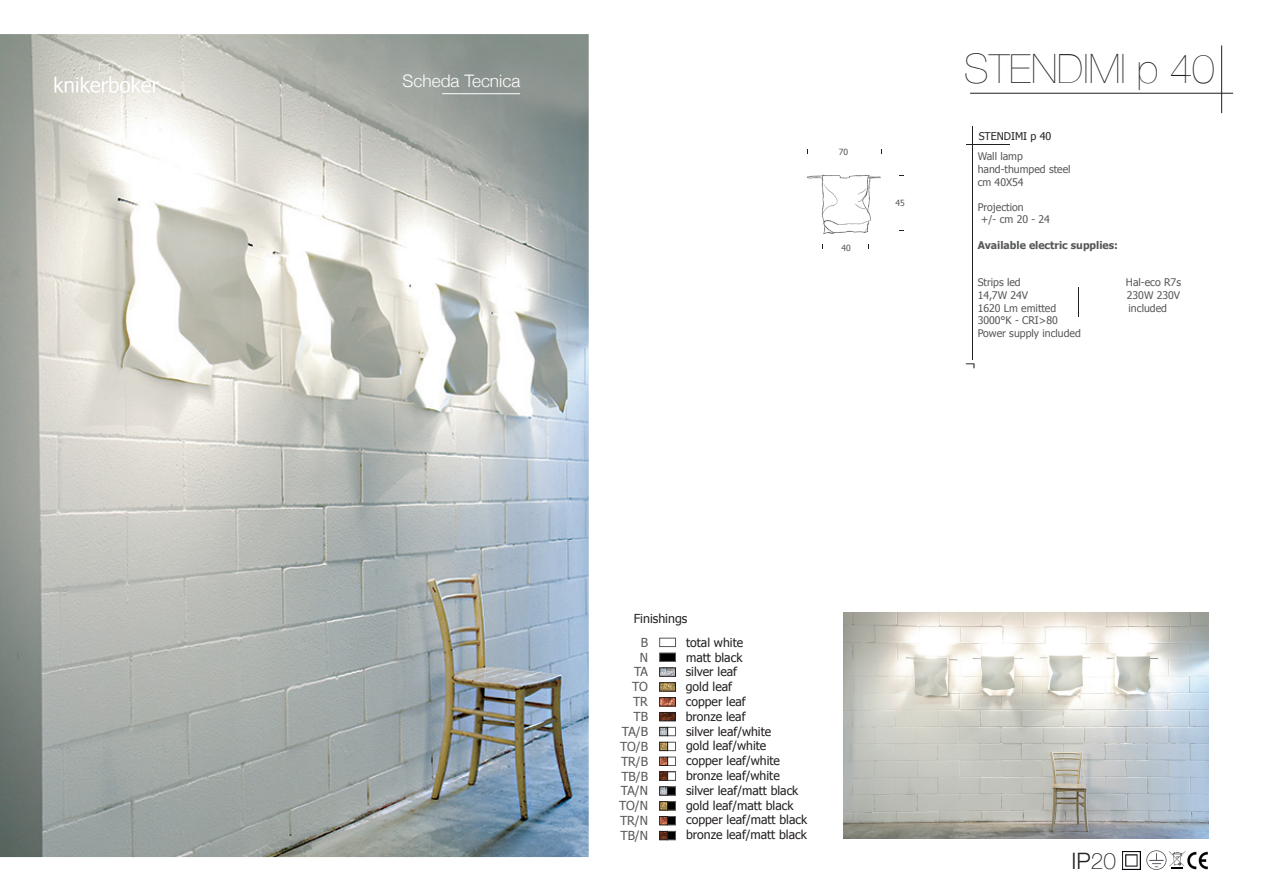
<style>
.page{position:relative;width:1263px;height:893px;background:#fff}
.page>*{position:absolute;margin:0;border:0;box-sizing:border-box;transform-origin:0 0}
.t1{font:200 40.5px "Helvetica Neue";color:#231f20}
.t2{font:300 22.65px "Helvetica Neue";color:#262324}
.t3{font:18px "Minion Pro";color:#231f20}
.t4{font:300 17.25px "Helvetica Neue";color:#fff}
.t5{font:12.45px/14.9px "Tahoma";letter-spacing:-.01em;color:#57585a;text-align:right}
.t6{font:12.45px "Tahoma";color:#262324}
.t7{font:12.3px/14.7px "Tahoma";color:#231f20}
.t8{font:10.65px "Tahoma";color:#262324}
.t9{font:10.5px/12.6px "Tahoma";color:#57585a}
.t10{font:700 10.5px "Tahoma";color:#57585a}
.t11{font:8.55px "Tahoma";color:#57585a}
.s1{font-weight:100}
</style>
<div class="page">
<img style="left:0;top:34px;width:589px;height:823px">
<hr style="left:1221px;top:45px;width:1px;height:68px;background:#231f20">
<hr style="left:970px;top:93px;width:263px;height:1px;background:#231f20">
<img style="left:54px;top:54px;width:104px;height:40px">
<hr style="left:442px;top:93px;width:78px;height:1px;background:#fff">
<div style="left:659px;top:638px;width:17px;height:9px;background:#fff;border:1px solid #57585a"></div>
<div style="left:659px;top:653px;width:17px;height:9px;background:#000;border:1px solid #57585a"></div>
<img style="left:661px;top:670px;width:13px;height:4px">
<div style="left:659px;top:668px;width:17px;height:8px;border:1px solid #231f20"></div>
<img style="left:661px;top:684px;width:13px;height:5px">
<div style="left:659px;top:682px;width:17px;height:9px;border:1px solid #231f20"></div>
<img style="left:661px;top:699px;width:13px;height:5px">
<div style="left:659px;top:697px;width:17px;height:9px;border:1px solid #231f20"></div>
<img style="left:661px;top:714px;width:13px;height:5px">
<div style="left:659px;top:712px;width:17px;height:9px;border:1px solid #231f20"></div>
<img style="left:661px;top:729px;width:5px;height:5px">
<div style="left:667px;top:727px;width:9px;height:9px;background:#fff;border:1px solid #57585a"></div>
<div style="left:659px;top:727px;width:9px;height:9px;border:1px solid #231f20"></div>
<img style="left:661px;top:744px;width:5px;height:5px">
<div style="left:667px;top:742px;width:9px;height:9px;background:#fff;border:1px solid #57585a"></div>
<div style="left:659px;top:742px;width:9px;height:9px;border:1px solid #231f20"></div>
<img style="left:661px;top:759px;width:5px;height:5px">
<div style="left:667px;top:757px;width:9px;height:9px;background:#fff;border:1px solid #57585a"></div>
<div style="left:659px;top:757px;width:9px;height:9px;border:1px solid #231f20"></div>
<img style="left:661px;top:774px;width:5px;height:4px">
<div style="left:667px;top:772px;width:9px;height:8px;background:#fff;border:1px solid #57585a"></div>
<div style="left:659px;top:772px;width:9px;height:8px;border:1px solid #231f20"></div>
<img style="left:661px;top:789px;width:5px;height:4px">
<div style="left:667px;top:787px;width:9px;height:8px;background:#000;border:1px solid #57585a"></div>
<div style="left:659px;top:787px;width:9px;height:8px;border:1px solid #231f20"></div>
<img style="left:661px;top:803px;width:5px;height:5px">
<div style="left:667px;top:801px;width:9px;height:9px;background:#000;border:1px solid #57585a"></div>
<div style="left:659px;top:801px;width:9px;height:9px;border:1px solid #231f20"></div>
<img style="left:661px;top:818px;width:5px;height:5px">
<div style="left:667px;top:816px;width:9px;height:9px;background:#000;border:1px solid #57585a"></div>
<div style="left:659px;top:816px;width:9px;height:9px;border:1px solid #231f20"></div>
<img style="left:661px;top:833px;width:5px;height:5px">
<div style="left:667px;top:831px;width:9px;height:9px;background:#000;border:1px solid #57585a"></div>
<div style="left:659px;top:831px;width:9px;height:9px;border:1px solid #231f20"></div>
<img style="left:1187px;top:852px;width:21px;height:17px">
<img style="left:1147px;top:851px;width:20px;height:19px">
<img style="left:1169px;top:851px;width:16px;height:16px">
<svg style="left:1171px;top:867px;width:12px;height:2px"></svg>
<img style="left:1123px;top:851px;width:18px;height:19px">
<hr style="left:972px;top:126px;width:1px;height:234px;background:#231f20">
<hr style="left:966px;top:144px;width:43px;height:1px;background:#231f20">
<svg style="left:1078px;top:287px;width:1px;height:29px"></svg>
<img style="left:806px;top:174px;width:75px;height:61px">
<img style="left:843px;top:612px;width:366px;height:227px">
<h3 class="t4" style="left:403px;top:67px;width:119px">Scheda Tecnica</h3>
<p class="t11" style="left:839px;top:146px;width:11px">70</p>
<p class="t11" style="left:841px;top:242px;width:11px">40</p>
<p class="t11" style="left:895px;top:197px;width:11px">45</p>
<h1 class="t1" style="left:964px;top:37px;width:252px">STENDIMI p 40</h1>
<p class="t8" style="left:979px;top:129px;width:74px">STENDIMI p 40</p>
<p class="t9" style="left:978px;top:150px;width:94px">Wall lamp hand-thumped steel cm 40X54</p>
<p class="t9" style="left:981px;top:200px;width:71px;text-indent:-3px">Projection<br>+/- cm 20 - 24</p>
<p class="t10" style="left:978px;top:237px;width:142px">Available electric supplies:</p>
<p class="t9" style="left:978px;top:276px;width:45px">Strips led</p>
<p class="t9" style="left:1126px;top:276px;width:57px">Hal-eco R7s</p>
<p class="t9" style="left:978px;top:288px;width:52px">14,7W 24V</p>
<p class="t9" style="left:1127px;top:288px;width:55px">230W 230V</p>
<p class="t9" style="left:978px;top:301px;width:80px">1620 Lm emitted</p>
<p class="t9" style="left:1128px;top:301px;width:40px">included</p>
<p class="t9" style="left:978px;top:314px;width:105px">3000°K - CRI&gt;80<br>Power supply included</p>
<h3 class="t3" style="left:965px;top:352px;width:12px">¬</h3>
<p class="t6" style="left:634px;top:610px;width:55px">Finishings</p>
<p class="t5" style="left:619px;top:634px;width:30px">B<br>N<br>TA<br>TO<br>TR<br>TB<br>TA/B<br>TO/B<br>TR/B<br>TB/B<br>TA/N<br>TO/N<br>TR/N<br>TB/N</p>
<p class="t7" style="left:686px;top:635px;width:59px">total white</p>
<p class="t7" style="left:686px;top:650px;width:58px">matt black</p>
<p class="t7" style="left:686px;top:664px;width:123px">silver leaf<br>gold leaf<br>copper leaf<br>bronze leaf<br>silver leaf/white<br>gold leaf/white<br>copper leaf/white bronze leaf/white silver leaf/matt black gold leaf/matt black copper leaf/matt black bronze leaf/matt black</p>
<h2 class="t2" style="left:1071px;top:843px;width:46px">IP<span class="s1">20</span></h2>
</div>
